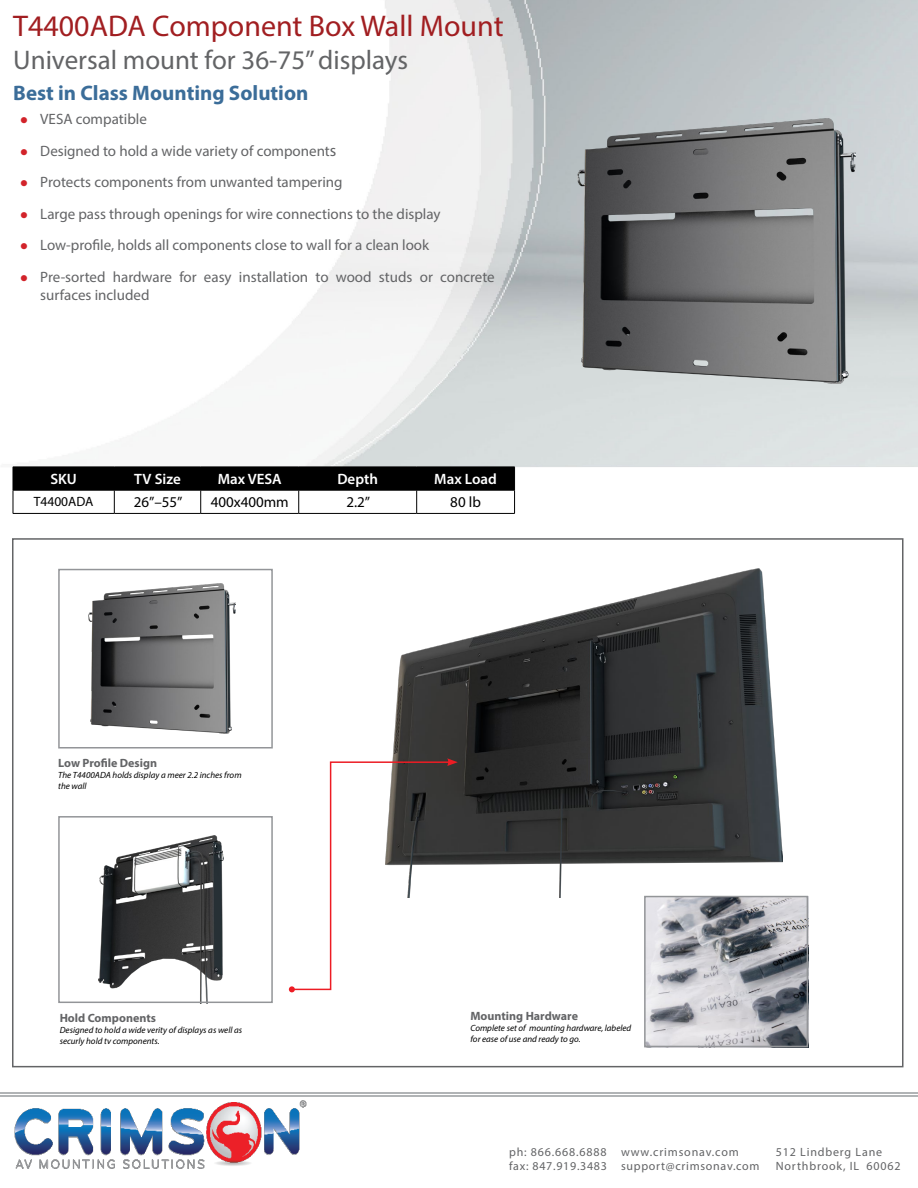
<style>
.page{position:relative;width:918px;height:1188px;background:#fff}
.page>*{position:absolute;margin:0;border:0;box-sizing:border-box;transform-origin:0 0}
.t1{font:30px "Myriad Pro";color:#a11e21}
.t2{font:27px "Myriad Pro";color:#636466}
.t3{font:700 21px "Myriad Pro";color:#3b6d99}
.t4{font:15px/18px "Myriad Pro";color:#636466}
.t5{font:600 15px "Myriad Pro";color:#fff}
.t6{font:15px "Myriad Pro";color:#000}
.t7{font:13.5px "Myriad Pro";color:#000}
.t8{font:12px/14.4px "Myriad Pro";letter-spacing:.07em;color:#636466}
.t9{font:700 12px "Myriad Pro";color:#636466}
.t10{font:italic 9px/10.8px "Myriad Pro";color:#000}
.s1{color:#d2232a}
.s2{font-size:16.5px}
</style>
<div class="page">
<img style="left:0;top:0;width:918px;height:1096px">
<img style="left:578px;top:118px;width:277px;height:266px">
<svg style="left:13px;top:467px;width:502px;height:46px"></svg>
<hr style="left:13px;top:513px;width:101px;height:1px;background:#000">
<hr style="left:114px;top:513px;width:87px;height:1px;background:#000">
<hr style="left:201px;top:513px;width:98px;height:1px;background:#000">
<hr style="left:299px;top:513px;width:118px;height:1px;background:#000">
<hr style="left:417px;top:513px;width:98px;height:1px;background:#000">
<img style="left:99px;top:835px;width:125px;height:165px">
<div style="left:58px;top:816px;width:215px;height:187px;border:2px solid #939598"></div>
<hr style="left:0;top:1096px;width:918px;height:1px;background:#b1b4b6">
<hr style="left:0;top:1093px;width:918px;height:1px;background:#b1b4b6">
<img style="left:14px;top:1100px;width:293px;height:69px">
<img style="left:386px;top:569px;width:397px;height:328px">
<img style="left:89px;top:583px;width:146px;height:151px">
<div style="left:58px;top:569px;width:215px;height:180px;border:2px solid #939598"></div>
<img style="left:647px;top:899px;width:158px;height:145px">
<div style="left:644px;top:896px;width:164px;height:151px;border:2px solid #939598"></div>
<svg style="left:289px;top:758px;width:169px;height:234px"></svg>
<h1 class="t1" style="left:13px;top:8px;width:492px">T4400ADA Component Box Wall Mount</h1>
<h2 class="t2" style="left:13px;top:43px;width:396px">Universal mount for 36-75” displays</h2>
<h3 class="t3" style="left:13px;top:80px;width:297px">Best in Class Mounting Solution</h3>
<p class="t4" style="left:20px;top:110px;width:128px"><span class="s1">●</span> VESA compatible</p>
<p class="t4" style="left:20px;top:142px;width:318px"><span class="s1">●</span> Designed to hold a wide variety of component<span class="s2">s</span></p>
<p class="t4" style="left:20px;top:173px;width:324px"><span class="s1">●</span> Protects components from unwanted tampering</p>
<p class="t4" style="left:20px;top:205px;width:422px"><span class="s1">●</span> Large pass through openings for wire connections to the display</p>
<p class="t4" style="left:20px;top:236px;width:411px"><span class="s1">●</span> Low-profile, holds all components close to wall for a clean look</p>
<p class="t4" style="left:40px;top:268px;width:456px;text-indent:-20px"><span class="s1">●</span> Pre-sorted hardware for easy installation to wood studs or concrete surfaces included</p>
<p class="t5" style="left:50px;top:470px;width:28px">SKU</p>
<p class="t5" style="left:134px;top:470px;width:48px">TV Size</p>
<p class="t5" style="left:218px;top:470px;width:66px">Max VESA</p>
<p class="t5" style="left:337px;top:470px;width:42px">Depth</p>
<p class="t5" style="left:434px;top:470px;width:64px">Max Load</p>
<p class="t7" style="left:34px;top:493px;width:61px">T4400ADA</p>
<p class="t6" style="left:134px;top:493px;width:50px">26”–55”</p>
<p class="t6" style="left:211px;top:493px;width:80px">400x400mm</p>
<p class="t6" style="left:346px;top:493px;width:25px">2.2”</p>
<p class="t6" style="left:450px;top:493px;width:32px">80 lb</p>
<p class="t9" style="left:58px;top:756px;width:100px">Low Profile Design</p>
<p class="t10" style="left:58px;top:770px;width:185px">The T4400ADA holds display a meer 2.2 inches from the wall</p>
<p class="t9" style="left:60px;top:1010px;width:98px">Hold Components</p>
<p class="t10" style="left:60px;top:1024px;width:184px">Designed to hold a wide verity of displays as well as securly hold tv components.</p>
<p class="t9" style="left:470px;top:1009px;width:109px">Mounting Hardware</p>
<p class="t10" style="left:470px;top:1023px;width:162px">Complete set of mounting hardware, labeled for ease of use and ready to go.</p>
<p class="t8" style="left:509px;top:1145px;width:99px">ph: 866.668.6888 fax: 847.919.3483</p>
<p class="t8" style="left:621px;top:1145px;width:140px">www.crimsonav.com support@crimsonav.com</p>
<p class="t8" style="left:776px;top:1145px;width:126px">512 Lindberg Lane<br>Northbrook, IL 60062</p>
</div>
